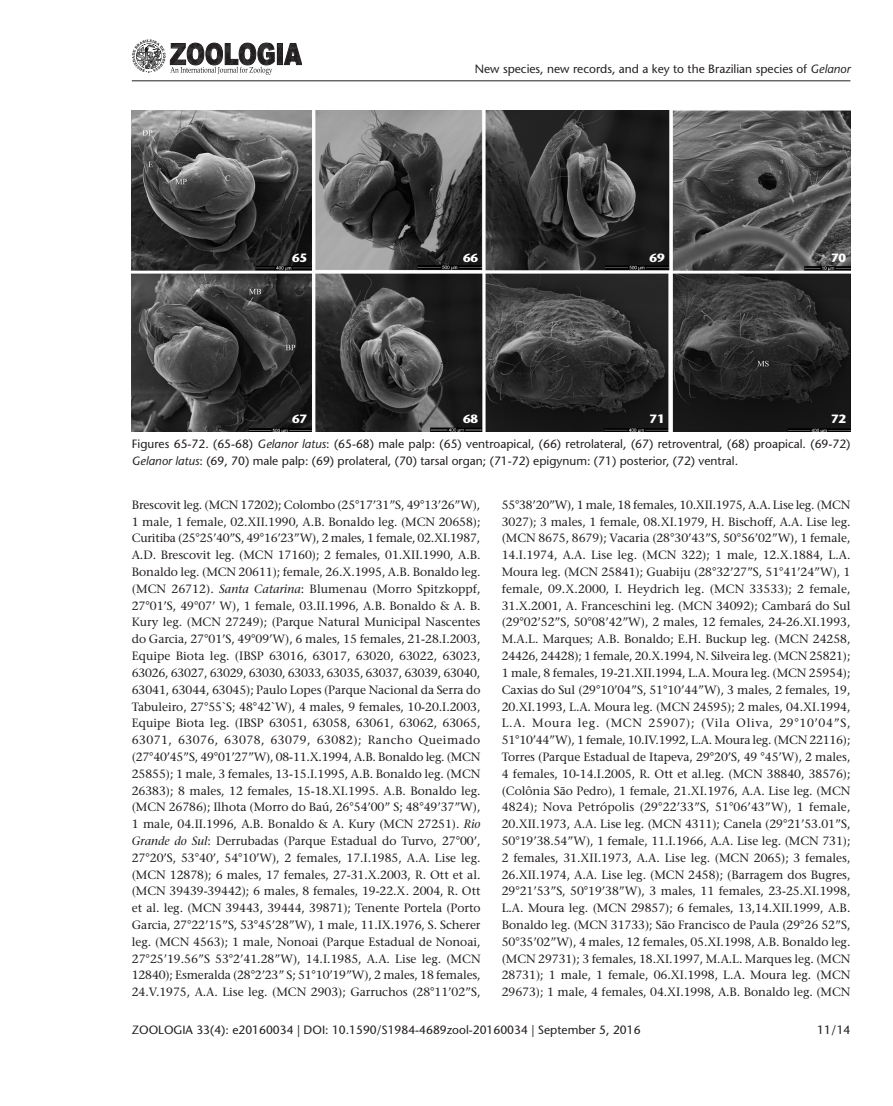
<style>
.page{position:relative;width:893px;height:1106px;background:#fff}
.page>*{position:absolute;margin:0;border:0;box-sizing:border-box;transform-origin:0 0}
._6_Corpo_do_texto{font:12px/16.8px "Stone Serif";letter-spacing:-.005em;color:#231f20;text-align:justify}
._14_Legendas{font:12px/16.8px "Stone Sans";color:#231f20}
._18_Figure_number{font:700 12px "Stone Sans";color:#fff}
.s1{font-style:italic}
</style>
<div class="page">
<hr style="left:132px;top:80px;width:718px;height:1px;background:#231f20">
<svg style="left:132px;top:39px;width:170px;height:36px"></svg>
<img style="left:132px;top:111px;width:718px;height:320px">
<p class="_14_Legendas" style="left:475px;top:60px;width:377px">New species, new records, and a key to the Brazilian species of <span class="s1">Gelanor</span></p>
<p class="_18_Figure_number" style="left:292px;top:251px;width:17px">65</p>
<p class="_18_Figure_number" style="left:463px;top:251px;width:17px">66</p>
<p class="_18_Figure_number" style="left:649px;top:251px;width:17px">69</p>
<p class="_18_Figure_number" style="left:831px;top:251px;width:17px">70</p>
<p class="_18_Figure_number" style="left:292px;top:411px;width:17px">67</p>
<p class="_18_Figure_number" style="left:463px;top:411px;width:17px">68</p>
<p class="_18_Figure_number" style="left:649px;top:411px;width:17px">71</p>
<p class="_18_Figure_number" style="left:831px;top:411px;width:17px">72</p>
<p class="_14_Legendas" style="left:132px;top:435px;width:720px">Figures 65-72. (65-68) <span class="s1">Gelanor latus</span>: (65-68) male palp: (65) ventroapical, (66) retrolateral, (67) retroventral, (68) proapical. (69-72)<br><span class="s1">Gelanor latus</span>: (69, 70) male palp: (69) prolateral, (70) tarsal organ; (71-72) epigynum: (71) posterior, (72) ventral.</p>
<p class="_6_Corpo_do_texto" style="left:132px;top:496px;width:350px">Brescovit leg. (MCN 17202); Colombo (25°17’31”S, 49°13’26”W), 1 male, 1 female, 02.XII.1990, A.B. Bonaldo leg. (MCN 20658); Curitiba (25°25’40”S, 49°16’23”W), 2 males, 1 female, 02.XI.1987, A.D. Brescovit leg. (MCN 17160); 2 females, 01.XII.1990, A.B.<br>Bonaldo leg. (MCN 20611); female, 26.X.1995, A.B. Bonaldo leg. (MCN 26712). <span class="s1">Santa Catarina</span>: Blumenau (Morro Spitzkoppf, 27°01’S, 49°07’ W), 1 female, 03.II.1996, A.B. Bonaldo &amp; A. B.<br>Kury leg. (MCN 27249); (Parque Natural Municipal Nascentes do Garcia, 27°01’S, 49°09’W), 6 males, 15 females, 21-28.I.2003, Equipe Biota leg. (IBSP 63016, 63017, 63020, 63022, 63023, 63026, 63027, 63029, 63030, 63033, 63035, 63037, 63039, 63040, 63041, 63044, 63045); Paulo Lopes (Parque Nacional da Serra do Tabuleiro, 27°55`S; 48°42`W), 4 males, 9 females, 10-20.I.2003, Equipe Biota leg. (IBSP 63051, 63058, 63061, 63062, 63065, 63071, 63076, 63078, 63079, 63082); Rancho Queimado (27°40’45”S, 49°01’27”W), 08-11.X.1994, A.B. Bonaldo leg. (MCN 25855); 1 male, 3 females, 13-15.I.1995, A.B. Bonaldo leg. (MCN 26383); 8 males, 12 females, 15-18.XI.1995. A.B. Bonaldo leg. (MCN 26786); Ilhota (Morro do Baú, 26°54’00” S; 48°49’37”W), 1 male, 04.II.1996, A.B. Bonaldo &amp; A. Kury (MCN 27251). <span class="s1">Rio Grande do Sul</span>: Derrubadas (Parque Estadual do Turvo, 27°00’, 27°20’S, 53°40’, 54°10’W), 2 females, 17.I.1985, A.A. Lise leg. (MCN 12878); 6 males, 17 females, 27-31.X.2003, R. Ott et al. (MCN 39439-39442); 6 males, 8 females, 19-22.X. 2004, R. Ott et al. leg. (MCN 39443, 39444, 39871); Tenente Portela (Porto Garcia, 27°22’15”S, 53°45’28”W), 1 male, 11.IX.1976, S. Scherer leg. (MCN 4563); 1 male, Nonoai (Parque Estadual de Nonoai, 27°25’19.56”S 53°2’41.28”W), 14.I.1985, A.A. Lise leg. (MCN 12840); Esmeralda (28°2’23” S; 51°10’19”W), 2 males, 18 females, 24.V.1975, A.A. Lise leg. (MCN 2903); Garruchos (28°11’02”S,</p>
<p class="_6_Corpo_do_texto" style="left:502px;top:496px;width:350px">55°38’20”W), 1 male, 18 females, 10.XII.1975, A.A. Lise leg. (MCN 3027); 3 males, 1 female, 08.XI.1979, H. Bischoff, A.A. Lise leg. (MCN 8675, 8679); Vacaria (28°30’43”S, 50°56’02”W), 1 female, 14.I.1974, A.A. Lise leg. (MCN 322); 1 male, 12.X.1884, L.A.<br>Moura leg. (MCN 25841); Guabiju (28°32’27”S, 51°41’24”W), 1 female, 09.X.2000, I. Heydrich leg. (MCN 33533); 2 female, 31.X.2001, A. Franceschini leg. (MCN 34092); Cambará do Sul (29°02’52”S, 50°08’42”W), 2 males, 12 females, 24-26.XI.1993, M.A.L. Marques; A.B. Bonaldo; E.H. Buckup leg. (MCN 24258, 24426, 24428); 1 female, 20.X.1994, N. Silveira leg. (MCN 25821); 1 male, 8 females, 19-21.XII.1994, L.A. Moura leg. (MCN 25954); Caxias do Sul (29°10’04”S, 51°10’44”W), 3 males, 2 females, 19, 20.XI.1993, L.A. Moura leg. (MCN 24595); 2 males, 04.XI.1994, L.A. Moura leg. (MCN 25907); (Vila Oliva, 29°10’04”S, 51°10’44”W), 1 female, 10.IV.1992, L.A. Moura leg. (MCN 22116); Torres (Parque Estadual de Itapeva, 29°20’S, 49 °45’W), 2 males, 4 females, 10-14.I.2005, R. Ott et al.leg. (MCN 38840, 38576); (Colônia São Pedro), 1 female, 21.XI.1976, A.A. Lise leg. (MCN 4824); Nova Petrópolis (29°22’33”S, 51°06’43”W), 1 female, 20.XII.1973, A.A. Lise leg. (MCN 4311); Canela (29°21’53.01”S, 50°19’38.54”W), 1 female, 11.I.1966, A.A. Lise leg. (MCN 731); 2 females, 31.XII.1973, A.A. Lise leg. (MCN 2065); 3 females, 26.XII.1974, A.A. Lise leg. (MCN 2458); (Barragem dos Bugres, 29°21’53”S, 50°19’38”W), 3 males, 11 females, 23-25.XI.1998, L.A. Moura leg. (MCN 29857); 6 females, 13,14.XII.1999, A.B.<br>Bonaldo leg. (MCN 31733); São Francisco de Paula (29°26 52”S, 50°35’02”W), 4 males, 12 females, 05.XI.1998, A.B. Bonaldo leg. (MCN 29731); 3 females, 18.XI.1997, M.A.L. Marques leg. (MCN 28731); 1 male, 1 female, 06.XI.1998, L.A. Moura leg. (MCN 29673); 1 male, 4 females, 04.XI.1998, A.B. Bonaldo leg. (MCN</p>
<p class="_14_Legendas" style="left:132px;top:1021px;width:510px">ZOOLOGIA 33(4): e20160034 | DOI: 10.1590/S1984-4689zool-20160034 | September 5, 2016</p>
<p class="_14_Legendas" style="left:817px;top:1021px;width:35px">11/14</p>
</div>
